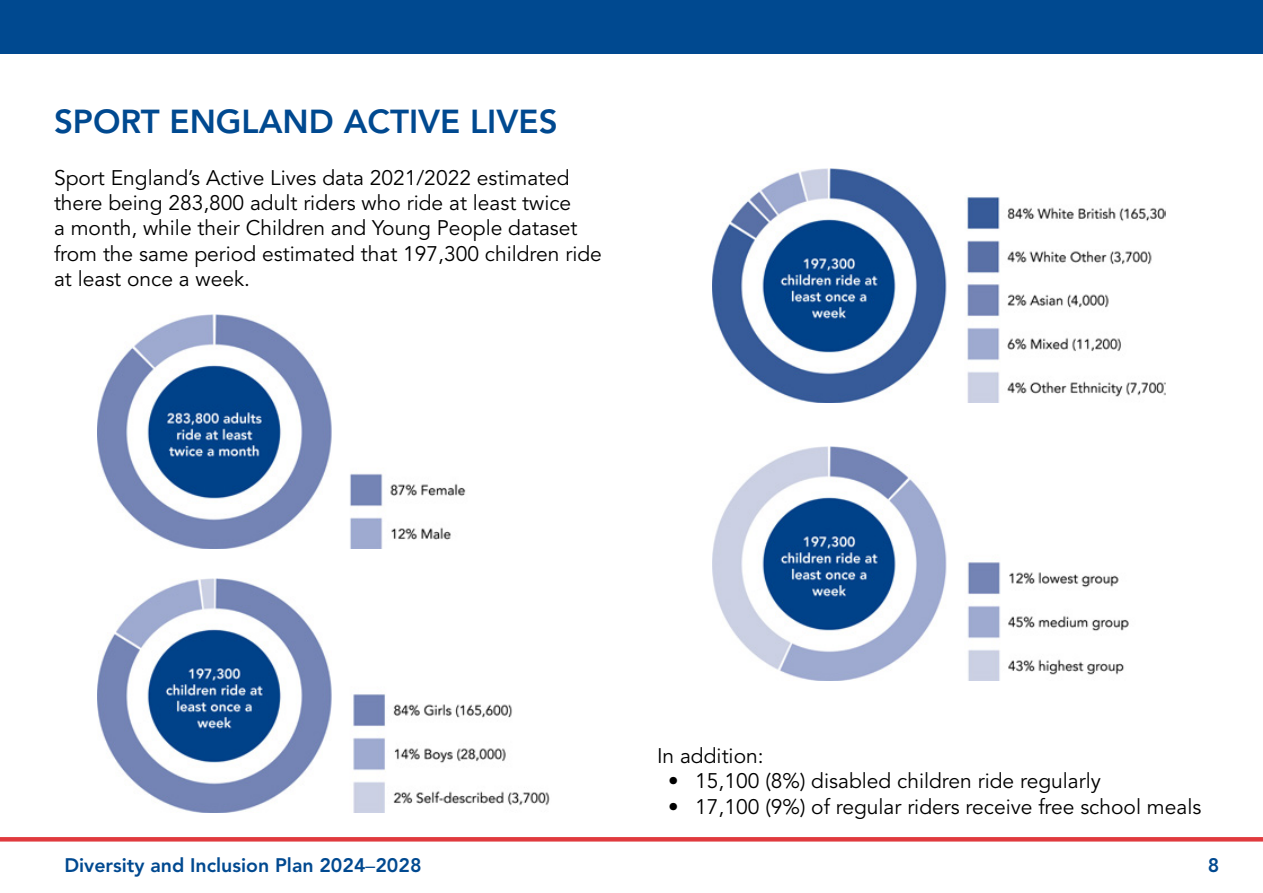
<style>
.page{position:relative;width:1263px;height:893px;background:#fff}
.page>*{position:absolute;margin:0;border:0;box-sizing:border-box;transform-origin:0 0}
.t1{font:800 33px "Avenir";color:#004990}
.t2{font:21px/25.2px "Avenir LT Std";color:#000}
.t3{font:800 19.5px "Avenir";color:#004990}
.s1{font-family:"Avenir LT Std";font-weight:400}
</style>
<div class="page">
<svg style="left:0;top:837px;width:1263px;height:4px;background:#e03d41"></svg>
<div style="left:0;top:0;width:1263px;height:54px;background:#004990"></div>
<img style="left:98px;top:314px;width:368px;height:234px">
<img style="left:98px;top:579px;width:452px;height:233px">
<img style="left:712px;top:169px;width:453px;height:234px">
<img style="left:712px;top:446px;width:417px;height:234px">
<h1 class="t1" style="left:54px;top:102px;width:505px">SPORT ENGLAND ACTIVE LIVES</h1>
<p class="t2" style="left:54px;top:166px;width:549px">Sport England’s Active Lives data 2021/2022 estimated there being 283,800 adult riders who ride at least twice<br>a month, while their Children and Young People dataset from the same period estimated that 197,300 children ride at least once a week.</p>
<p class="t2" style="left:657px;top:744px;width:108px">In addition:</p>
<p class="t2" style="left:668px;top:769px;width:434px">• 15,100 (8%) disabled children ride regularly</p>
<p class="t2" style="left:668px;top:794px;width:535px">• 17,100 (9%) of regular riders receive free school meals</p>
<p class="t3" style="left:64px;top:853px;width:359px">Diversity and Inclusion Plan 2024<span class="s1">–</span>2028</p>
<p class="t3" style="left:1208px;top:853px;width:13px">8</p>
</div>
